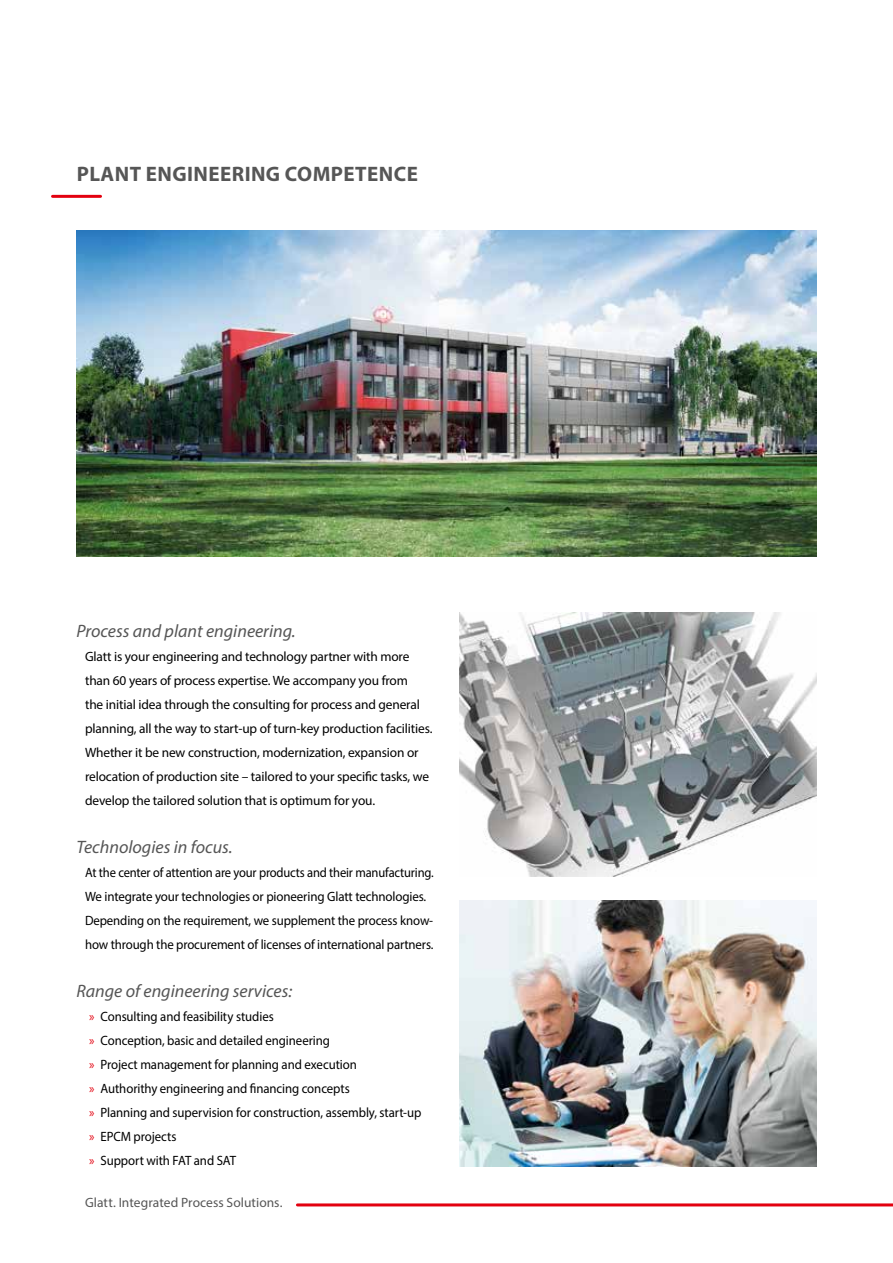
<style>
.page{position:relative;width:893px;height:1263px;background:#fff}
.page>*{position:absolute;margin:0;border:0;box-sizing:border-box;transform-origin:0 0}
.t1{font:700 21px "Myriad Pro";letter-spacing:.02em;color:#565656}
.t2{font:italic 18px "Myriad Pro";color:#565656}
.t3{font:13.5px/24px "Myriad Pro";letter-spacing:-.01em;color:#000}
.t4{font:13.5px/24px "Myriad Pro";letter-spacing:-.01em;color:#000;scale:.95 1}
.t5{font:13.5px/24px "Myriad Pro";letter-spacing:-.01em;color:#000;scale:.93 1}
.t6{font:13.5px "Myriad Pro";color:#565656}
.s1{color:#e3000f}
</style>
<div class="page">
<hr style="left:297px;top:1203px;width:596px;height:3px;background:#e3000f">
<hr style="left:53px;top:195px;width:48px;height:3px;background:#e3000f">
<img style="left:459px;top:901px;width:357px;height:265px">
<img style="left:459px;top:613px;width:357px;height:264px">
<img style="left:77px;top:230px;width:739px;height:327px">
<h1 class="t1" style="left:77px;top:160px;width:268px">PLANT ENGINEERING COMPETEN</h1>
<h1 class="t1" style="left:394px;top:160px;width:23px">CE</h1>
<h2 class="t2" style="left:77px;top:620px;width:221px">Process and plant engineering.</h2>
<p class="t3" style="left:85px;top:644px;width:349px">Glatt is your engineering and technology partner with more than 60 years of process expertise. We accompany you from<br>the initial idea through the consulting for process and general planning, all the way to start-up of turn-key production facilities.<br>Whether it be new construction, modernization, expansion or relocation of production site – tailored to your specific tasks, we develop the tailored solution that is optimum for you.</p>
<h2 class="t2" style="left:77px;top:836px;width:158px">Technologies in focus.</h2>
<p class="t5" style="left:85px;top:860px;width:376px">At the center of attention are your products and their manufacturing.<br>We integrate your technologies or pioneering Glatt technologies.<br>Depending on the requirement, we supplement the process know&shy;how through the procurement of licenses of international partners.</p>
<h2 class="t2" style="left:77px;top:980px;width:217px">Range of engineering services:</h2>
<p class="t4" style="left:89px;top:1004px;width:351px"><span class="s1">»</span> Consulting and feasibility studies<br><span class="s1">»</span> Conception, basic and detailed engineering<br><span class="s1">»</span> Project management for planning and execution<br><span class="s1">»</span> Authorithy engineering and financing concepts<br><span class="s1">»</span> Planning and supervision for construction, assembly, start-up <span class="s1">»</span> EPCM projects<br><span class="s1">»</span> Support with FAT and SAT</p>
<p class="t6" style="left:85px;top:1194px;width:199px">Glatt. Integrated Process Solutions.</p>
</div>
